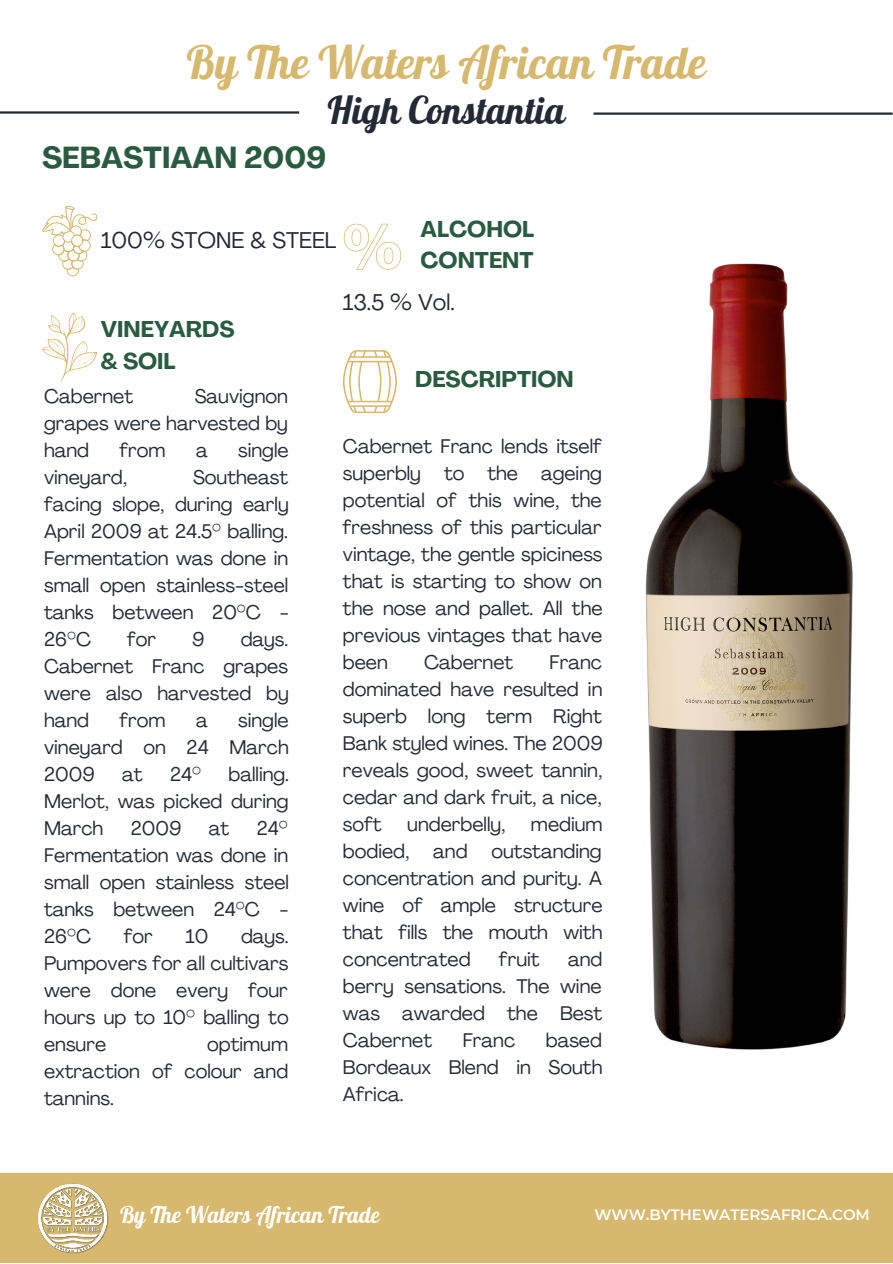
<style>
.page{position:relative;width:893px;height:1264px;background:#fff}
.page>*{position:absolute;margin:0;border:0;box-sizing:border-box;transform-origin:0 0}
.t1{font:45px "Lobster";color:#d6b86e}
.t2{font:37.5px "Lobster";color:#242a35}
.t3{font:700 30px "Agrandir";color:#2a5b41}
.t4{font:700 22.5px "Agrandir";color:#2a5b41}
.t5{font:22.5px "Agrandir";color:#242a35}
.t6{font:22.5px "Lobster";color:#fff}
.t7{font:19.5px/27px "Agrandir";color:#242a35;text-align:justify}
.t8{font:600 15px "Montserrat";color:#fff}
</style>
<div class="page">
<svg style="left:42px;top:206px;width:55px;height:70px"></svg>
<svg style="left:42px;top:312px;width:55px;height:70px"></svg>
<div style="left:0;top:1173px;width:892px;height:89px;background:#d6b86e"></div>
<img style="left:38px;top:1183px;width:71px;height:71px">
<svg style="left:344px;top:224px;width:57px;height:46px"></svg>
<hr style="left:0;top:111px;width:299px;height:3px;background:#242a35">
<svg style="left:343px;top:350px;width:54px;height:63px"></svg>
<hr style="left:593px;top:112px;width:299px;height:3px;background:#242a35">
<img style="left:645px;top:263px;width:208px;height:787px">
<p class="t1" style="left:186px;top:34px;width:521px">By The Waters African Trade</p>
<p class="t2" style="left:327px;top:86px;width:239px">High Constantia</p>
<p class="t3" style="left:42px;top:145px;width:286px">SEBASTIAAN 2009</p>
<p class="t5" style="left:101px;top:231px;width:237px">100% STONE &amp; STEEL</p>
<p class="t4" style="left:420px;top:220px;width:115px">ALCOHOL</p>
<p class="t4" style="left:420px;top:251px;width:114px">CONTENT</p>
<p class="t4" style="left:101px;top:320px;width:135px">VINEYARDS</p>
<p class="t4" style="left:101px;top:351px;width:76px">&amp; SOIL</p>
<p class="t7" style="left:44px;top:384px;width:91px">Cabernet</p>
<p class="t7" style="left:44px;top:384px;width:245px;text-indent:151px">Sauvignon grapes were harvested by hand</p>
<p class="t7" style="left:120px;top:438px;width:48px">from</p>
<p class="t7" style="left:196px;top:438px;width:13px">a</p>
<p class="t7" style="left:238px;top:438px;width:52px">single</p>
<p class="t7" style="left:44px;top:465px;width:84px">vineyard,</p>
<p class="t7" style="left:44px;top:465px;width:246px;text-indent:149px">Southeast facing slope, during early April 2009 at 24.5° balling.<br>Fermentation was done in small open stainless-steel tanks between 20°C - 26°C</p>
<p class="t7" style="left:127px;top:627px;width:31px">for</p>
<p class="t7" style="left:192px;top:627px;width:14px">9</p>
<p class="t7" style="left:44px;top:627px;width:246px;text-indent:196px">days.<br>Cabernet Franc grapes were also harvested by hand</p>
<p class="t7" style="left:120px;top:708px;width:48px">from</p>
<p class="t7" style="left:196px;top:708px;width:13px">a</p>
<p class="t7" style="left:44px;top:708px;width:246px;text-indent:194px">single vineyard on 24 March 2009</p>
<p class="t7" style="left:122px;top:762px;width:22px">at</p>
<p class="t7" style="left:170px;top:762px;width:33px">24°</p>
<p class="t7" style="left:44px;top:762px;width:246px;text-indent:184px">balling.<br>Merlot, was picked during March</p>
<p class="t7" style="left:44px;top:816px;width:246px;text-indent:213px">24° Fermentation was done in small open stainless steel tanks between 24°C - 26°C</p>
<p class="t7" style="left:131px;top:816px;width:52px">2009</p>
<p class="t7" style="left:209px;top:816px;width:22px">at</p>
<p class="t7" style="left:124px;top:924px;width:31px">for</p>
<p class="t7" style="left:185px;top:924px;width:24px">10</p>
<p class="t7" style="left:44px;top:924px;width:246px;text-indent:197px">days.<br>Pumpovers for all cultivars were done every four hours up to 10° balling to ensure</p>
<p class="t7" style="left:44px;top:1032px;width:246px;text-indent:163px">optimum extraction of colour and tannins.</p>
<p class="t5" style="left:343px;top:293px;width:113px">13.5 % Vol.</p>
<p class="t4" style="left:415px;top:370px;width:160px">DESCRIPTION</p>
<p class="t7" style="left:343px;top:434px;width:261px">Cabernet Franc lends itself superbly to the ageing potential of this wine, the freshness of this particular vintage, the gentle spiciness that is starting to show on the nose and pallet. All the previous vintages that have been</p>
<p class="t7" style="left:424px;top:650px;width:91px">Cabernet</p>
<p class="t7" style="left:343px;top:650px;width:261px;text-indent:207px">Franc dominated have resulted in superb long term Right Bank styled wines. The 2009 reveals good, sweet tannin, cedar and dark fruit, a nice, soft</p>
<p class="t7" style="left:343px;top:812px;width:261px;text-indent:188px">medium bodied, and outstanding concentration and purity. A wine of ample structure that fills the mouth with concentrated</p>
<p class="t7" style="left:407px;top:812px;width:100px">underbelly,</p>
<p class="t7" style="left:499px;top:947px;width:42px">fruit</p>
<p class="t7" style="left:343px;top:947px;width:261px;text-indent:225px">and berry sensations. The wine was awarded the Best Cabernet</p>
<p class="t7" style="left:343px;top:1028px;width:261px;text-indent:203px">based Bordeaux Blend in South Africa.</p>
<p class="t7" style="left:462px;top:1028px;width:54px">Franc</p>
<p class="t6" style="left:120px;top:1200px;width:261px">By The Waters African Trade</p>
<p class="t8" style="left:594px;top:1204px;width:277px">WWW.BYTHEWATERSAFRICA.COM</p>
</div>
